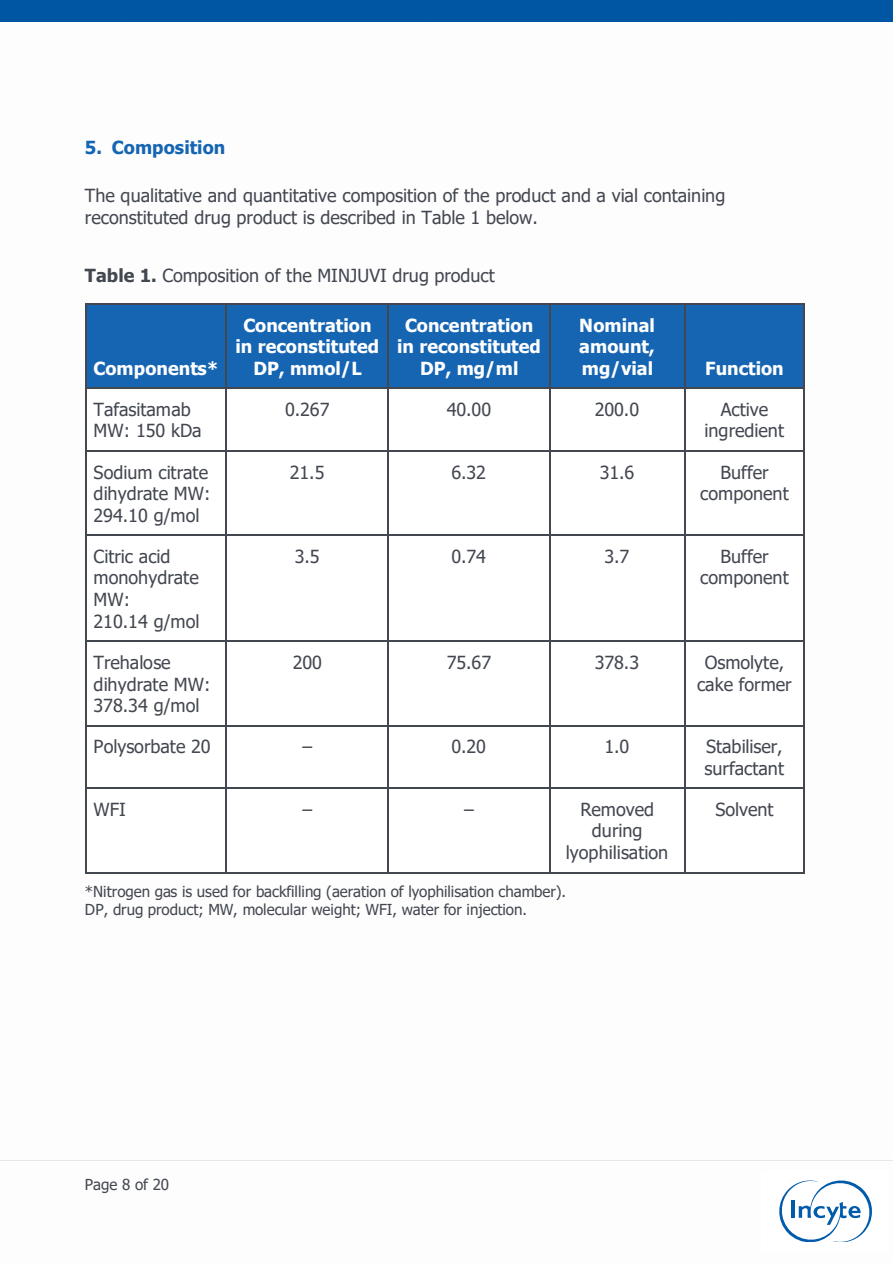
<style>
.page{position:relative;width:893px;height:1263px;background:#fff}
.page>*{position:absolute;margin:0;border:0;box-sizing:border-box;transform-origin:0 0}
.t1{font:18px/21.6px "Tahoma";color:#434750}
.t2{font:700 18px/21.8px "Tahoma";letter-spacing:.005em;color:#fff;text-align:center}
.t3{font:700 18px "Tahoma";letter-spacing:.005em;color:#1665b2}
.t4{font:15.15px/18.3px "Tahoma";color:#434750}
.s1{font-weight:700}
</style>
<div class="page">
<div style="left:86px;top:305px;width:140px;height:83px;background:#1665b2"></div>
<div style="left:227px;top:305px;width:161px;height:83px;background:#1665b2"></div>
<div style="left:389px;top:305px;width:160px;height:83px;background:#1665b2"></div>
<div style="left:550px;top:305px;width:134px;height:83px;background:#1665b2"></div>
<div style="left:685px;top:305px;width:119px;height:83px;background:#1665b2"></div>
<hr style="left:86px;top:303px;width:140px;height:2px;background:#434750">
<hr style="left:227px;top:303px;width:160px;height:2px;background:#434750">
<hr style="left:388px;top:303px;width:161px;height:2px;background:#434750">
<hr style="left:550px;top:303px;width:134px;height:2px;background:#434750">
<hr style="left:685px;top:303px;width:119px;height:2px;background:#434750">
<hr style="left:85px;top:305px;width:1px;height:83px;background:#434750">
<hr style="left:226px;top:305px;width:1px;height:83px;background:#434750">
<hr style="left:387px;top:305px;width:1px;height:83px;background:#434750">
<hr style="left:549px;top:305px;width:1px;height:83px;background:#434750">
<hr style="left:684px;top:305px;width:1px;height:83px;background:#434750">
<hr style="left:804px;top:305px;width:1px;height:83px;background:#434750">
<hr style="left:86px;top:388px;width:140px;height:1px;background:#434750">
<hr style="left:227px;top:388px;width:160px;height:1px;background:#434750">
<hr style="left:388px;top:388px;width:161px;height:1px;background:#434750">
<hr style="left:550px;top:388px;width:134px;height:1px;background:#434750">
<hr style="left:685px;top:388px;width:118px;height:1px;background:#434750">
<hr style="left:85px;top:389px;width:1px;height:61px;background:#434750">
<hr style="left:226px;top:389px;width:1px;height:61px;background:#434750">
<hr style="left:387px;top:389px;width:1px;height:61px;background:#434750">
<hr style="left:549px;top:389px;width:1px;height:61px;background:#434750">
<hr style="left:684px;top:389px;width:1px;height:61px;background:#434750">
<hr style="left:803px;top:389px;width:1px;height:61px;background:#434750">
<hr style="left:86px;top:450px;width:140px;height:1px;background:#434750">
<hr style="left:227px;top:450px;width:160px;height:1px;background:#434750">
<hr style="left:388px;top:450px;width:161px;height:1px;background:#434750">
<hr style="left:550px;top:450px;width:134px;height:1px;background:#434750">
<hr style="left:685px;top:450px;width:118px;height:1px;background:#434750">
<hr style="left:85px;top:451px;width:1px;height:84px;background:#434750">
<hr style="left:226px;top:451px;width:1px;height:84px;background:#434750">
<hr style="left:387px;top:451px;width:1px;height:84px;background:#434750">
<hr style="left:549px;top:451px;width:1px;height:84px;background:#434750">
<hr style="left:684px;top:451px;width:1px;height:84px;background:#434750">
<hr style="left:803px;top:451px;width:1px;height:84px;background:#434750">
<hr style="left:86px;top:535px;width:140px;height:1px;background:#434750">
<hr style="left:227px;top:535px;width:160px;height:1px;background:#434750">
<hr style="left:388px;top:535px;width:161px;height:1px;background:#434750">
<hr style="left:550px;top:535px;width:134px;height:1px;background:#434750">
<hr style="left:685px;top:535px;width:118px;height:1px;background:#434750">
<hr style="left:85px;top:536px;width:1px;height:105px;background:#434750">
<hr style="left:226px;top:536px;width:1px;height:105px;background:#434750">
<hr style="left:387px;top:536px;width:1px;height:105px;background:#434750">
<hr style="left:549px;top:536px;width:1px;height:105px;background:#434750">
<hr style="left:684px;top:536px;width:1px;height:105px;background:#434750">
<hr style="left:803px;top:536px;width:1px;height:105px;background:#434750">
<hr style="left:86px;top:641px;width:140px;height:1px;background:#434750">
<hr style="left:227px;top:641px;width:160px;height:1px;background:#434750">
<hr style="left:388px;top:641px;width:161px;height:1px;background:#434750">
<hr style="left:550px;top:641px;width:134px;height:1px;background:#434750">
<hr style="left:685px;top:641px;width:118px;height:1px;background:#434750">
<hr style="left:85px;top:642px;width:1px;height:83px;background:#434750">
<hr style="left:226px;top:642px;width:1px;height:83px;background:#434750">
<hr style="left:387px;top:642px;width:1px;height:83px;background:#434750">
<hr style="left:549px;top:642px;width:1px;height:83px;background:#434750">
<hr style="left:684px;top:642px;width:1px;height:83px;background:#434750">
<hr style="left:803px;top:642px;width:1px;height:83px;background:#434750">
<hr style="left:86px;top:725px;width:140px;height:1px;background:#434750">
<hr style="left:227px;top:725px;width:160px;height:1px;background:#434750">
<hr style="left:388px;top:725px;width:161px;height:1px;background:#434750">
<hr style="left:550px;top:725px;width:134px;height:1px;background:#434750">
<hr style="left:685px;top:725px;width:118px;height:1px;background:#434750">
<hr style="left:85px;top:726px;width:1px;height:62px;background:#434750">
<hr style="left:226px;top:726px;width:1px;height:62px;background:#434750">
<hr style="left:387px;top:726px;width:1px;height:62px;background:#434750">
<hr style="left:549px;top:726px;width:1px;height:62px;background:#434750">
<hr style="left:684px;top:726px;width:1px;height:62px;background:#434750">
<hr style="left:803px;top:726px;width:1px;height:62px;background:#434750">
<hr style="left:86px;top:788px;width:140px;height:1px;background:#434750">
<hr style="left:227px;top:788px;width:160px;height:1px;background:#434750">
<hr style="left:388px;top:788px;width:161px;height:1px;background:#434750">
<hr style="left:550px;top:788px;width:134px;height:1px;background:#434750">
<hr style="left:685px;top:788px;width:118px;height:1px;background:#434750">
<hr style="left:85px;top:789px;width:1px;height:83px;background:#434750">
<hr style="left:86px;top:872px;width:140px;height:1px;background:#434750">
<hr style="left:226px;top:789px;width:1px;height:83px;background:#434750">
<hr style="left:227px;top:872px;width:160px;height:1px;background:#434750">
<hr style="left:387px;top:789px;width:1px;height:83px;background:#434750">
<hr style="left:388px;top:872px;width:161px;height:1px;background:#434750">
<hr style="left:549px;top:789px;width:1px;height:83px;background:#434750">
<hr style="left:550px;top:872px;width:134px;height:1px;background:#434750">
<hr style="left:684px;top:789px;width:1px;height:83px;background:#434750">
<hr style="left:685px;top:872px;width:118px;height:1px;background:#434750">
<hr style="left:803px;top:789px;width:1px;height:83px;background:#434750">
<div style="left:0;top:0;width:893px;height:21px;background:#0156a4"></div>
<svg style="left:779px;top:1180px;width:93px;height:62px"></svg>
<p class="t3" style="left:85px;top:135px;width:142px">5. Composition</p>
<p class="t1" style="left:85px;top:186px;width:642px">The qualitative and quantitative composition of the product and a vial containing reconstituted drug product is described in Table 1 below.</p>
<p class="t1" style="left:85px;top:265px;width:411px"><span class="s1">Table 1.</span> Composition of the MINJUVI drug product</p>
<p class="t2" style="left:94px;top:358px;width:126px">Components*</p>
<p class="t2" style="left:235px;top:315px;width:145px">Concentration in reconstituted<br>DP, mmol/L</p>
<p class="t2" style="left:397px;top:315px;width:145px">Concentration in reconstituted<br>DP, mg/ml</p>
<p class="t2" style="left:579px;top:315px;width:77px;text-align:justify">Nominal amount, mg/vial</p>
<p class="t2" style="left:705px;top:358px;width:80px">Function</p>
<p class="t1" style="left:94px;top:399px;width:110px">Tafasitamab<br>MW: 150 kDa</p>
<p class="t1" style="left:285px;top:399px;width:46px">0.267</p>
<p class="t1" style="left:447px;top:399px;width:46px">40.00</p>
<p class="t1" style="left:595px;top:399px;width:46px">200.0</p>
<p class="t1" style="left:705px;top:399px;width:81px;text-align:center">Active ingredient</p>
<p class="t1" style="left:94px;top:462px;width:118px">Sodium citrate dihydrate MW:<br>294.10 g/mol</p>
<p class="t1" style="left:290px;top:462px;width:36px">21.5</p>
<p class="t1" style="left:451px;top:462px;width:36px">6.32</p>
<p class="t1" style="left:600px;top:462px;width:36px">31.6</p>
<p class="t1" style="left:700px;top:462px;width:90px;text-align:center">Buffer component</p>
<p class="t1" style="left:94px;top:546px;width:108px">Citric acid monohydrate<br>MW:<br>210.14 g/mol</p>
<p class="t1" style="left:295px;top:546px;width:26px">3.5</p>
<p class="t1" style="left:451px;top:546px;width:36px">0.74</p>
<p class="t1" style="left:604px;top:546px;width:26px">3.7</p>
<p class="t1" style="left:700px;top:546px;width:90px;text-align:center">Buffer component</p>
<p class="t1" style="left:94px;top:653px;width:118px">Trehalose dihydrate MW:<br>378.34 g/mol</p>
<p class="t1" style="left:293px;top:653px;width:31px">200</p>
<p class="t1" style="left:447px;top:653px;width:46px">75.67</p>
<p class="t1" style="left:595px;top:653px;width:46px">378.3</p>
<p class="t1" style="left:697px;top:653px;width:96px;text-align:center">Osmolyte, cake former</p>
<p class="t1" style="left:94px;top:737px;width:119px">Polysorbate 20</p>
<p class="t1" style="left:302px;top:737px;width:11px">–</p>
<p class="t1" style="left:451px;top:737px;width:36px">0.20</p>
<p class="t1" style="left:604px;top:737px;width:26px">1.0</p>
<p class="t1" style="left:705px;top:737px;width:81px">Stabiliser, surfactant</p>
<p class="t1" style="left:94px;top:799px;width:34px">WFI</p>
<p class="t1" style="left:302px;top:799px;width:11px">–</p>
<p class="t1" style="left:464px;top:799px;width:11px">–</p>
<p class="t1" style="left:566px;top:799px;width:104px;text-align:center">Removed during lyophilisation</p>
<p class="t1" style="left:715px;top:799px;width:60px">Solvent</p>
<p class="t4" style="left:85px;top:883px;width:483px">*Nitrogen gas is used for backfilling (aeration of lyophilisation chamber).<br>DP, drug product; MW, molecular weight; WFI, water for injection.</p>
<p class="t4" style="left:85px;top:1176px;width:86px">Page 8 of 20</p>
</div>
